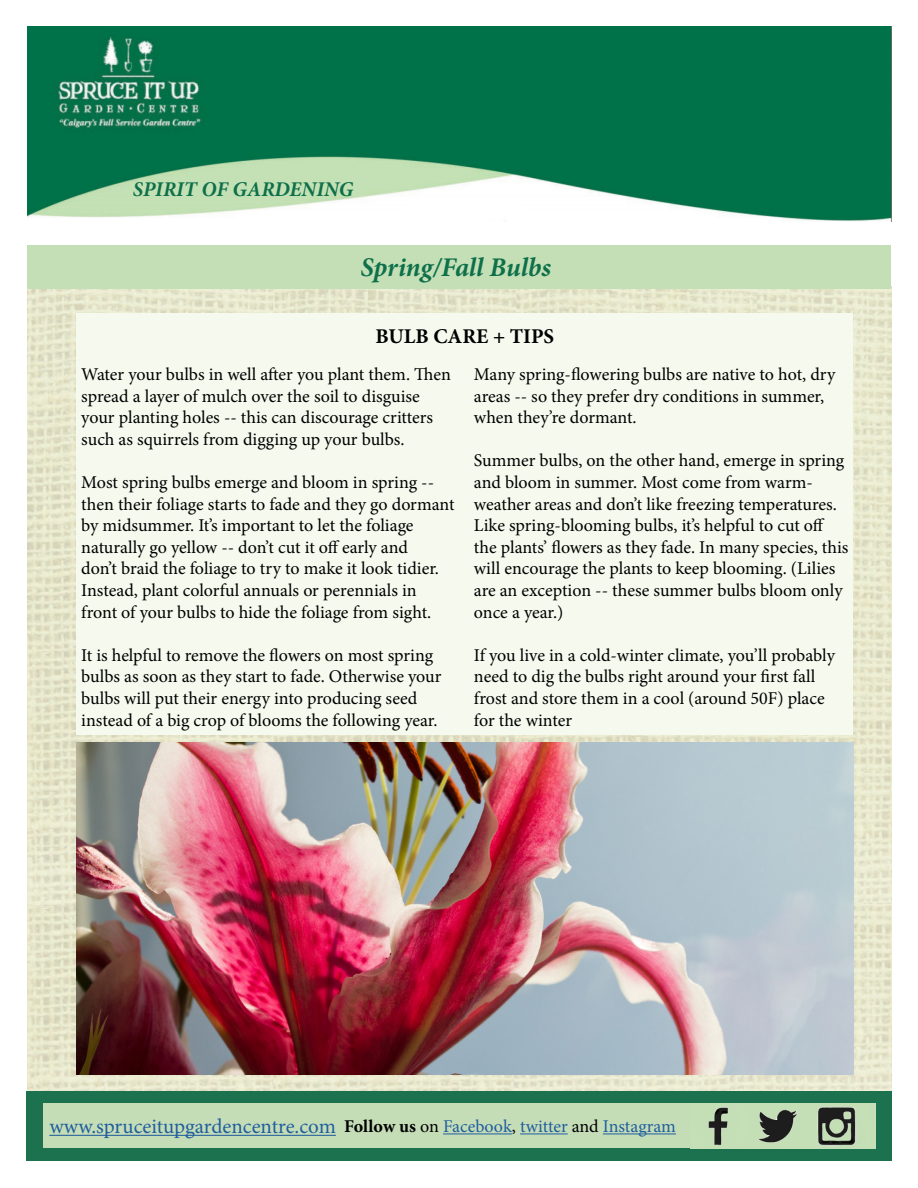
<style>
.page{position:relative;width:918px;height:1188px;background:#fff}
.page>*{position:absolute;margin:0;border:0;box-sizing:border-box;transform-origin:0 0}
.t1{font:italic 700 27px "Minion Pro";letter-spacing:-.005em;color:#0e704a}
.t2{font:21px "Minion Pro";color:#215e9e}
.t3{font:italic 700 21px "Minion Pro";color:#0e704a}
.t4{font:700 21px "Minion Pro";color:#000}
.t5{font:18px/21.6px "Minion Pro";letter-spacing:-.005em;color:#000}
.s1{font-weight:700;font-size:18px;color:#000}
.s2{font-size:18px;color:#000}
.s3{font-size:18px}
</style>
<div class="page">
<img style="left:730px;top:903px;width:161px;height:188px">
<img style="left:757px;top:289px;width:134px;height:614px">
<img style="left:514px;top:1075px;width:216px;height:16px">
<img style="left:515px;top:289px;width:242px;height:453px">
<img style="left:272px;top:1075px;width:242px;height:16px">
<img style="left:27px;top:906px;width:245px;height:185px">
<img style="left:271px;top:289px;width:244px;height:453px">
<img style="left:27px;top:290px;width:245px;height:616px">
<div style="left:27px;top:246px;width:864px;height:43px;background:#c4dfb6"></div>
<div style="left:26px;top:1091px;width:865px;height:70px;background:#1c724e"></div>
<img style="left:690px;top:1103px;width:186px;height:45px">
<div style="left:332px;top:1103px;width:358px;height:45px;background:#c4ddb7"></div>
<hr style="left:443px;top:1133px;width:69px;height:1px;background:#215e9e">
<hr style="left:520px;top:1133px;width:48px;height:1px;background:#215e9e">
<hr style="left:603px;top:1133px;width:73px;height:1px;background:#215e9e">
<img style="left:27px;top:27px;width:864px;height:195px">
<img style="left:27px;top:27px;width:210px;height:118px">
<div style="left:77px;top:358px;width:776px;height:376px;background:#f5f9ee"></div>
<div style="left:77px;top:313px;width:776px;height:45px;background:#f5f9ee"></div>
<img style="left:77px;top:742px;width:776px;height:333px">
<div style="left:43px;top:1103px;width:299px;height:45px;background:#c4ddb7"></div>
<hr style="left:49px;top:1135px;width:287px;height:1px;background:#215e9e">
<p class="t3" style="left:133px;top:174px;width:222px">SPIRIT OF GARDENING</p>
<h1 class="t1" style="left:361px;top:248px;width:192px">Spring/Fall Bulbs</h1>
<p class="t4" style="left:376px;top:322px;width:180px">BULB CARE + TIPS</p>
<p class="t5" style="left:81px;top:364px;width:371px">Water your bulbs in well after you plant them. Then spread a layer of mulch over the soil to disguise your planting holes -- this can discourage critters such as squirrels from digging up your bulbs.</p>
<p class="t5" style="left:81px;top:472px;width:375px">Most spring bulbs emerge and bloom in spring -- then their foliage starts to fade and they go dormant by midsummer. It’s important to let the foliage naturally go yellow -- don’t cut it off early and<br>don’t braid the foliage to try to make it look tidier.<br>Instead, plant colorful annuals or perennials in front of your bulbs to hide the foliage from sight.</p>
<p class="t5" style="left:81px;top:644px;width:362px">It is helpful to remove the flowers on most spring bulbs as soon as they start to fade. Otherwise your bulbs will put their energy into producing seed instead of a big crop of blooms the following year.</p>
<p class="t5" style="left:474px;top:364px;width:363px">Many spring-flowering bulbs are native to hot, dry areas -- so they prefer dry conditions in summer, when they’re dormant.</p>
<p class="t5" style="left:474px;top:450px;width:376px">Summer bulbs, on the other hand, emerge in spring and bloom in summer. Most come from warm&shy;weather areas and don’t like freezing temperatures.<br>Like spring-blooming bulbs, it’s helpful to cut off the plants’ flowers as they fade. In many species, this will encourage the plants to keep blooming. (Lilies are an exception -- these summer bulbs bloom only once a year.)</p>
<p class="t5" style="left:474px;top:644px;width:363px">If you live in a cold-winter climate, you’ll probably need to dig the bulbs right around your first fall frost and store them in a cool (around 50F) place for the winter</p>
<p class="t2" style="left:49px;top:1112px;width:288px">www.spruceitupgardencentre.com</p>
<p class="t2" style="left:91px;top:1112px;width:586px">w.calgarysgardencentre.com <span class="s1">Follow us</span> <span class="s2">on</span> <span class="s3">Facebook</span><span class="s2">,</span> <span class="s3">twitter</span> <span class="s2">and</span> <span class="s3">Instagram</span></p>
</div>
